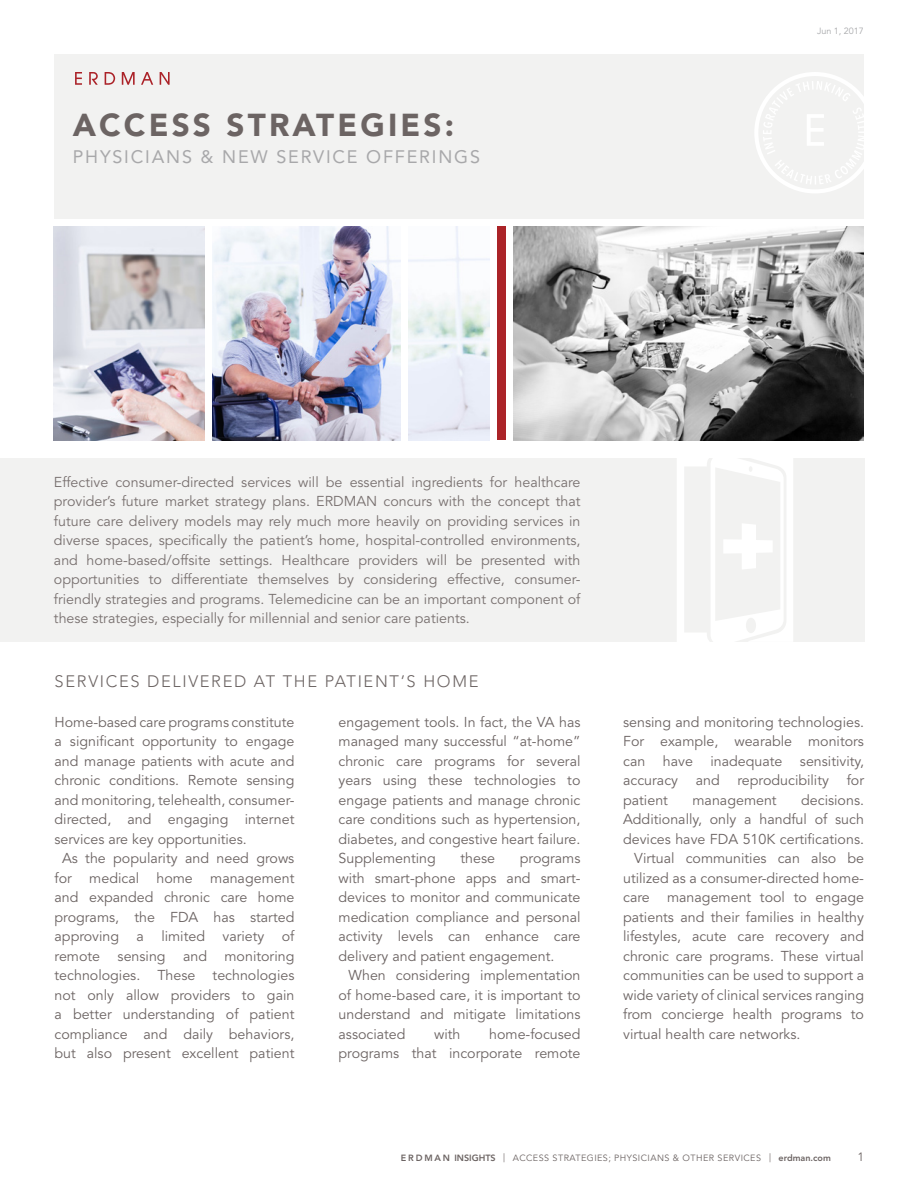
<style>
.page{position:relative;width:918px;height:1188px;background:#fff}
.page>*{position:absolute;margin:0;border:0;box-sizing:border-box;transform-origin:0 0}
.t1{font:900 31.5px "Avenir LT Std";letter-spacing:.1em;color:#6c6463}
.t2{font:18px "Avenir LT Std";letter-spacing:.1em;color:#a8a8aa}
.BODY_COPY{font:300 16.5px "Avenir LT Std";letter-spacing:.1em;color:#6c6463}
.BODY_COPY-2{font:14.25px/19.5px "Avenir LT Std";color:#6c6463;text-align:justify}
.BODY_COPY-3{font:14.25px/19.5px "Avenir LT Std";color:#78706f;text-align:justify}
.t3{font:12px "Avenir LT Std";color:#6c6463}
.t4{font:9px "Avenir LT Std";letter-spacing:.05em;color:#6c6463}
.t5{font:9px "Avenir LT Std";color:#a7a8aa}
.s1{font-weight:800}
</style>
<div class="page">
<div style="left:0;top:458px;width:864px;height:183px;background:#f2f2f1"></div>
<div style="left:54px;top:54px;width:810px;height:164px;background:#f2f2f1"></div>
<img style="left:54px;top:226px;width:151px;height:214px">
<img style="left:408px;top:226px;width:81px;height:214px">
<img style="left:514px;top:226px;width:350px;height:214px">
<div style="left:497px;top:226px;width:9px;height:214px;background:#ab2328"></div>
<img style="left:213px;top:226px;width:187px;height:214px">
<svg style="left:75px;top:72px;width:7px;height:13px"></svg>
<svg style="left:89px;top:72px;width:9px;height:13px"></svg>
<svg style="left:105px;top:72px;width:10px;height:13px"></svg>
<svg style="left:122px;top:72px;width:13px;height:13px"></svg>
<svg style="left:141px;top:72px;width:12px;height:13px"></svg>
<svg style="left:160px;top:72px;width:10px;height:13px"></svg>
<svg style="left:755px;top:72px;width:109px;height:121px"></svg>
<svg style="left:677px;top:458px;width:116px;height:184px"></svg>
<p class="t1" style="left:73px;top:106px;width:383px">ACCESS STRATEGIES:</p>
<p class="t2" style="left:73px;top:146px;width:409px">PHYSICIANS &amp; NEW SERVICE OFFERINGS</p>
<p class="t5" style="left:817px;top:25px;width:48px">Jun 1, 2017</p>
<p class="BODY_COPY-3" style="left:54px;top:473px;width:528px">Effective consumer-directed services will be essential ingredients for healthcare provider’s future market strategy plans. ERDMAN concurs with the concept that future care delivery models may rely much more heavily on providing services in diverse spaces, specifically the patient’s home, hospital-controlled environments, and home-based/offsite settings. Healthcare providers will be presented with opportunities to differentiate themselves by considering effective, consumer&shy;friendly strategies and programs. Telemedicine can be an important component of these strategies, especially for millennial and senior care patients.</p>
<p class="BODY_COPY" style="left:55px;top:672px;width:425px">SERVICES DELIVERED AT THE PATIENT’S HOME</p>
<p class="BODY_COPY-2" style="left:339px;top:712px;width:243px">engagement tools. In fact, the VA has managed many successful “at-home” chronic care programs for several years using these technologies to engage patients and manage chronic care conditions such as hypertension, diabetes, and congestive heart failure.<br>Supplementing</p>
<p class="BODY_COPY-2" style="left:55px;top:712px;width:241px">Home-based care programs constitute a significant opportunity to engage and manage patients with acute and chronic conditions. Remote sensing and monitoring, telehealth, consumer&shy;directed, and engaging internet services are key opportunities.</p>
<p class="BODY_COPY-2" style="left:55px;top:849px;width:241px;text-align:center">As the popularity and need grows for medical home management and expanded chronic care home programs, the FDA has started approving a limited variety of remote sensing and monitoring technologies. These technologies not only allow providers to gain a better understanding of patient compliance and daily behaviors, but also present excellent patient</p>
<p class="BODY_COPY-2" style="left:461px;top:849px;width:36px">these</p>
<p class="BODY_COPY-2" style="left:339px;top:849px;width:243px;text-indent:181px">programs with smart-phone apps and smart&shy;devices to monitor and communicate medication compliance and personal activity levels can enhance care delivery and patient engagement.</p>
<p class="BODY_COPY-2" style="left:339px;top:966px;width:243px;text-indent:10px">When considering implementation of home-based care, it is important to understand and mitigate limitations associated</p>
<p class="BODY_COPY-2" style="left:339px;top:1024px;width:243px;text-align:right">home-focused<br>programs that incorporate remote</p>
<p class="BODY_COPY-2" style="left:434px;top:1024px;width:28px">with</p>
<p class="BODY_COPY-2" style="left:623px;top:712px;width:242px">sensing and monitoring technologies.<br>For example, wearable monitors can have inadequate sensitivity, accuracy and reproducibility for patient</p>
<p class="BODY_COPY-2" style="left:693px;top:790px;width:86px">management</p>
<p class="BODY_COPY-2" style="left:801px;top:790px;width:64px">decisions.</p>
<p class="BODY_COPY-2" style="left:623px;top:810px;width:242px">Additionally, only a handful of such</p>
<p class="BODY_COPY-2" style="left:623px;top:829px;width:242px">devices have FDA 510K certifications.</p>
<p class="BODY_COPY-2" style="left:634px;top:849px;width:231px">Virtual communities can also be</p>
<p class="BODY_COPY-2" style="left:623px;top:868px;width:242px">utilized as a consumer-directed home-</p>
<p class="BODY_COPY-2" style="left:623px;top:888px;width:242px">care management tool to engage</p>
<p class="BODY_COPY-2" style="left:623px;top:907px;width:242px">patients and their families in healthy</p>
<p class="BODY_COPY-2" style="left:623px;top:927px;width:242px">lifestyles, acute care recovery and</p>
<p class="BODY_COPY-2" style="left:623px;top:946px;width:242px">chronic care programs. These virtual</p>
<p class="BODY_COPY-2" style="left:623px;top:966px;width:242px">communities can be used to support a</p>
<p class="BODY_COPY-2" style="left:623px;top:985px;width:242px">wide variety of clinical services ranging</p>
<p class="BODY_COPY-2" style="left:623px;top:1005px;width:242px">from concierge health programs to</p>
<p class="BODY_COPY-2" style="left:623px;top:1024px;width:179px">virtual health care networks.</p>
<p class="t4" style="left:401px;top:1153px;width:431px"><span class="s1">E R D M A N INSIGHTS</span> | ACCESS STRATEGIES; PHYSICIANS &amp; OTHER SERVICES | <span class="s1">erdman.com</span></p>
<p class="t3" style="left:857px;top:1150px;width:8px">1</p>
</div>
